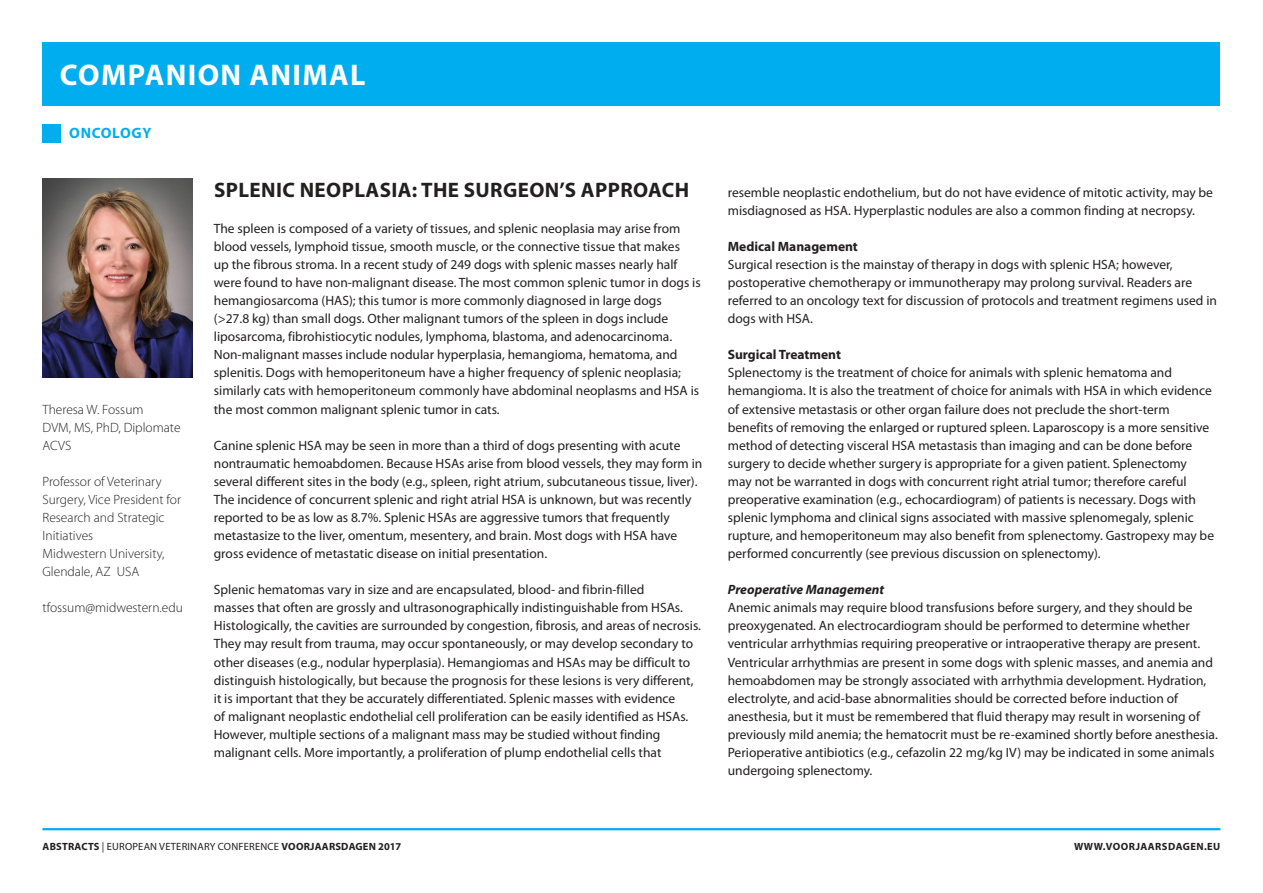
<style>
.page{position:relative;width:1263px;height:893px;background:#fff}
.page>*{position:absolute;margin:0;border:0;box-sizing:border-box;transform-origin:0 0}
.t1{font:700 30px "Myriad Pro";letter-spacing:.045em;color:#fff}
._02_Titel_Abstract{font:700 21px "Myriad Pro";letter-spacing:.02em;color:#231f20}
.t2{font:700 15px "Myriad Pro";letter-spacing:.045em;color:#00aeef}
._01_Platte_tekst{font:13.5px/18px "Myriad Pro";color:#231f20}
.t3{font:300 13.5px/18px "Myriad Pro";color:#231f20}
._03_Tussenkop{font:700 13.5px "Myriad Pro";color:#231f20}
._03_Tussenkop-2{font:italic 700 13.5px "Myriad Pro";color:#231f20}
.t4{font:10.5px "Myriad Pro";letter-spacing:.02em;color:#231f20}
.t5{font:700 10.5px "Myriad Pro";letter-spacing:.045em;color:#231f20}
.s1{font-weight:700}
</style>
<div class="page">
<div style="left:43px;top:43px;width:1177px;height:63px;background:#00aeef"></div>
<hr style="left:43px;top:828px;width:1177px;height:2px;background:#00aeef">
<div style="left:43px;top:124px;width:18px;height:18px;background:#00aeef"></div>
<img style="left:43px;top:179px;width:150px;height:198px">
<hr style="left:1262px;top:43px;width:1px;height:31px;background:#ed028c">
<h1 class="t1" style="left:60px;top:58px;width:307px">COMPANION ANIMAL</h1>
<p class="t2" style="left:69px;top:125px;width:84px">ONCOLOGY</p>
<p class="t3" style="left:43px;top:400px;width:140px">Theresa W. Fossum<br>DVM, MS, PhD, Diplomate<br>ACVS</p>
<p class="t3" style="left:43px;top:473px;width:140px">Professor of Veterinary<br>Surgery, Vice President for<br>Research and Strategic<br>Initiatives<br>Midwestern University,<br>Glendale, AZ USA</p>
<p class="t3" style="left:43px;top:599px;width:142px">tfossum@midwestern.edu</p>
<p class="_02_Titel_Abstract" style="left:214px;top:178px;width:477px">SPLENIC NEOPLASIA: THE SURGEON’S APPROACH</p>
<p class="_01_Platte_tekst" style="left:214px;top:220px;width:488px">The spleen is composed of a variety of tissues, and splenic neoplasia may arise from blood vessels, lymphoid tissue, smooth muscle, or the connective tissue that makes<br>up the fibrous stroma. In a recent study of 249 dogs with splenic masses nearly half were found to have non-malignant disease. The most common splenic tumor in dogs is hemangiosarcoma (HAS); this tumor is more commonly diagnosed in large dogs<br>(&gt;27.8 kg) than small dogs. Other malignant tumors of the spleen in dogs include liposarcoma, fibrohistiocytic nodules, lymphoma, blastoma, and adenocarcinoma.<br>Non-malignant masses include nodular hyperplasia, hemangioma, hematoma, and splenitis. Dogs with hemoperitoneum have a higher frequency of splenic neoplasia; similarly cats with hemoperitoneum commonly have abdominal neoplasms and HSA is the most common malignant splenic tumor in cats.</p>
<p class="_01_Platte_tekst" style="left:214px;top:436px;width:490px">Canine splenic HSA may be seen in more than a third of dogs presenting with acute nontraumatic hemoabdomen. Because HSAs arise from blood vessels, they may form in several different sites in the body (e.g., spleen, right atrium, subcutaneous tissue, liver).<br>The incidence of concurrent splenic and right atrial HSA is unknown, but was recently reported to be as low as 8.7%. Splenic HSAs are aggressive tumors that frequently metastasize to the liver, omentum, mesentery, and brain. Most dogs with HSA have gross evidence of metastatic disease on initial presentation.</p>
<p class="_01_Platte_tekst" style="left:214px;top:581px;width:489px">Splenic hematomas vary in size and are encapsulated, blood- and fibrin-filled<br>masses that often are grossly and ultrasonographically indistinguishable from HSAs.<br>Histologically, the cavities are surrounded by congestion, fibrosis, and areas of necrosis.<br>They may result from trauma, may occur spontaneously, or may develop secondary to other diseases (e.g., nodular hyperplasia). Hemangiomas and HSAs may be difficult to distinguish histologically, but because the prognosis for these lesions is very different, it is important that they be accurately differentiated. Splenic masses with evidence<br>of malignant neoplastic endothelial cell proliferation can be easily identified as HSAs.<br>However, multiple sections of a malignant mass may be studied without finding malignant cells. More importantly, a proliferation of plump endothelial cells that</p>
<p class="_01_Platte_tekst" style="left:728px;top:183px;width:487px">resemble neoplastic endothelium, but do not have evidence of mitotic activity, may be misdiagnosed as HSA. Hyperplastic nodules are also a common finding at necropsy.</p>
<p class="_03_Tussenkop" style="left:728px;top:239px;width:132px">Medical Management</p>
<p class="_01_Platte_tekst" style="left:728px;top:256px;width:491px">Surgical resection is the mainstay of therapy in dogs with splenic HSA; however, postoperative chemotherapy or immunotherapy may prolong survival. Readers are referred to an oncology text for discussion of protocols and treatment regimens used in dogs with HSA.</p>
<p class="_03_Tussenkop" style="left:728px;top:347px;width:115px">Surgical Treatment</p>
<p class="_01_Platte_tekst" style="left:728px;top:364px;width:488px">Splenectomy is the treatment of choice for animals with splenic hematoma and hemangioma. It is also the treatment of choice for animals with HSA in which evidence of extensive metastasis or other organ failure does not preclude the short-term benefits of removing the enlarged or ruptured spleen. Laparoscopy is a more sensitive method of detecting visceral HSA metastasis than imaging and can be done before surgery to decide whether surgery is appropriate for a given patient. Splenectomy may not be warranted in dogs with concurrent right atrial tumor; therefore careful preoperative examination (e.g., echocardiogram) of patients is necessary. Dogs with splenic lymphoma and clinical signs associated with massive splenomegaly, splenic rupture, and hemoperitoneum may also benefit from splenectomy. Gastropexy may be performed concurrently (see previous discussion on splenectomy).</p>
<p class="_03_Tussenkop-2" style="left:728px;top:582px;width:158px">Preoperative Management</p>
<p class="_01_Platte_tekst" style="left:728px;top:599px;width:491px">Anemic animals may require blood transfusions before surgery, and they should be preoxygenated. An electrocardiogram should be performed to determine whether ventricular arrhythmias requiring preoperative or intraoperative therapy are present.<br>Ventricular arrhythmias are present in some dogs with splenic masses, and anemia and hemoabdomen may be strongly associated with arrhythmia development. Hydration, electrolyte, and acid-base abnormalities should be corrected before induction of anesthesia, but it must be remembered that fluid therapy may result in worsening of previously mild anemia; the hematocrit must be re-examined shortly before anesthesia.<br>Perioperative antibiotics (e.g., cefazolin 22 mg/kg IV) may be indicated in some animals undergoing splenectomy.</p>
<p class="t4" style="left:43px;top:841px;width:360px"><span class="s1">ABSTRACTS</span> | EUROPEAN VETERINARY CONFERENCE <span class="s1">VOORJAARSDAGEN 2017</span></p>
<p class="t5" style="left:1074px;top:841px;width:148px">WWW.VOORJAARSDAGEN.EU</p>
</div>
